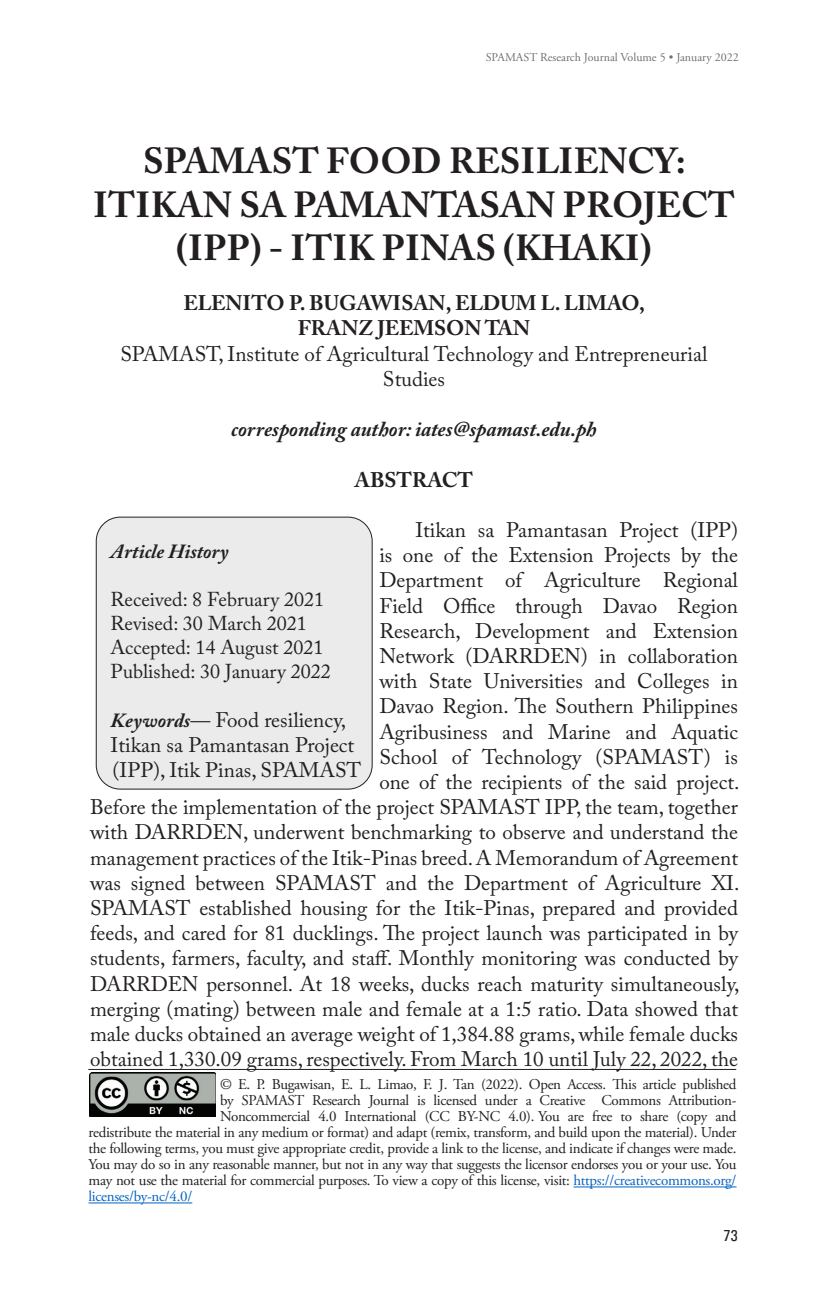
<style>
.page{position:relative;width:828px;height:1296px;background:#fff}
.page>*{position:absolute;margin:0;border:0;box-sizing:border-box;transform-origin:0 0}
.t1{font:700 36px/43.2px "Adobe Caslon Pro";color:#231f20;text-align:center}
.t2{font:21px/25.2px "Adobe Caslon Pro";color:#231f20;text-align:center}
.t3{font:700 21px "Adobe Caslon Pro";color:#231f20}
.t4{font:italic 700 21px "Adobe Caslon Pro";color:#231f20}
.t5{font:20px "Adobe Caslon Pro";color:#231f20}
.t6{font:italic 700 20px "Adobe Caslon Pro";color:#231f20}
.t7{font:500 16px "Univers Condensed";color:#231f20}
.t8{font:15px "Adobe Garamond Pro";letter-spacing:-.02em;color:#231f20}
.t9{font:15px "Adobe Garamond Pro";letter-spacing:-.02em;color:#0563c1}
.t10{font:12px "Adobe Garamond Pro";color:#57585a}
.s1{font-weight:700}
.s2{color:#0563c1}
.s3{font-weight:700;font-style:italic;font-size:20px}
.s4{font-size:20px}
</style>
<div class="page">
<hr style="left:88px;top:1069px;width:648px;height:1px;background:#231f20">
<hr style="left:574px;top:1187px;width:163px;height:1px;background:#0563c1">
<hr style="left:89px;top:1203px;width:103px;height:1px;background:#0563c1">
<img style="left:89px;top:1072px;width:127px;height:45px">
<div style="left:96px;top:517px;width:276px;height:272px;background:#ebebec;border-radius:24px"></div>
<div style="left:96px;top:517px;width:276px;height:272px;border:1px solid #231f20;border-radius:24px"></div>
<p class="t10" style="left:486px;top:50px;width:255px">SPAMAST Research Journal Volume 5 • January 2022</p>
<p class="t1" style="left:93px;top:139px;width:643px">SPAMAST FOOD RESILIENCY:<br>ITIKAN SA PAMANTASAN PROJECT (IPP) - ITIK PINAS (KHAKI)</p>
<p class="t3" style="left:184px;top:291px;width:463px">ELENITO P. BUGAWISAN, ELDUM L. LIMAO,</p>
<p class="t2" style="left:120px;top:315px;width:589px"><span class="s1">FRANZ JEEMSON TAN<br></span>SPAMAST, Institute of Agricultural Technology and Entrepreneurial<br>Studies</p>
<p class="t4" style="left:231px;top:417px;width:367px">corresponding author: iates@spamast.edu.ph</p>
<p class="t3" style="left:355px;top:467px;width:120px">ABSTRACT</p>
<p class="t2" style="left:90px;top:517px;width:651px;text-align:right">Itikan sa Pamantasan Project (IPP)<br>is one of the Extension Projects by the<br>Department of Agriculture Regional<br>Field Office through Davao Region<br>Research, Development and Extension<br>Network (DARRDEN) in collaboration<br>with State Universities and Colleges in<br>Davao Region. The Southern Philippines<br>Agribusiness and Marine and Aquatic<br>School of Technology (SPAMAST) is<br>one of the recipients of the said project.<br>Before the implementation of the project SPAMAST IPP, the team, together with DARRDEN, underwent benchmarking to observe and understand the management practices of the Itik-Pinas breed. A Memorandum of Agreement was signed between SPAMAST and the Department of Agriculture XI.<br>SPAMAST established housing for the Itik-Pinas, prepared and provided feeds, and cared for 81 ducklings. The project launch was participated in by students, farmers, faculty, and staff. Monthly monitoring was conducted by DARRDEN personnel. At 18 weeks, ducks reach maturity simultaneously, merging (mating) between male and female at a 1:5 ratio. Data showed that male ducks obtained an average weight of 1,384.88 grams, while female ducks obtained 1,330.09 grams, respectively. From March 10 until July 22, 2022, the</p>
<p class="t8" style="left:220px;top:1076px;width:518px">© E. P. Bugawisan, E. L. Limao, F. J. Tan (2022). Open Access. This article published</p>
<p class="t8" style="left:220px;top:1092px;width:518px">by SPAMAST Research Journal is licensed under a Creative Commons Attribution-</p>
<p class="t8" style="left:220px;top:1108px;width:518px">Noncommercial 4.0 International (CC BY-NC 4.0). You are free to share (copy and</p>
<p class="t8" style="left:89px;top:1124px;width:650px">redistribute the material in any medium or format) and adapt (remix, transform, and build upon the material). Under</p>
<p class="t8" style="left:89px;top:1140px;width:650px">the following terms, you must give appropriate credit, provide a link to the license, and indicate if changes were made.</p>
<p class="t8" style="left:89px;top:1156px;width:650px">You may do so in any reasonable manner, but not in any way that suggests the licensor endorses you or your use. You</p>
<p class="t8" style="left:89px;top:1172px;width:650px">may not use the material for commercial purposes. To view a copy of this license, visit: <span class="s2">https://creativecommons.org/</span></p>
<p class="t9" style="left:89px;top:1188px;width:105px">licenses/by-nc/4.0/</p>
<p class="t6" style="left:111px;top:539px;width:120px">Article History</p>
<p class="t5" style="left:111px;top:587px;width:215px">Received: 8 February 2021</p>
<p class="t5" style="left:111px;top:611px;width:198px">Revised: 30 March 2021</p>
<p class="t5" style="left:111px;top:635px;width:214px">Accepted: 14 August 2021</p>
<p class="t5" style="left:111px;top:659px;width:222px">Published: 30 January 2022</p>
<p class="t2" style="left:111px;top:707px;width:252px;text-align:left"><span class="s3">Keywords</span><span class="s4">—</span> Food resiliency,<br>Itikan sa Pamantasan Project (IPP), Itik Pinas, SPAMAST</p>
<p class="t7" style="left:723px;top:1226px;width:16px">73</p>
</div>
